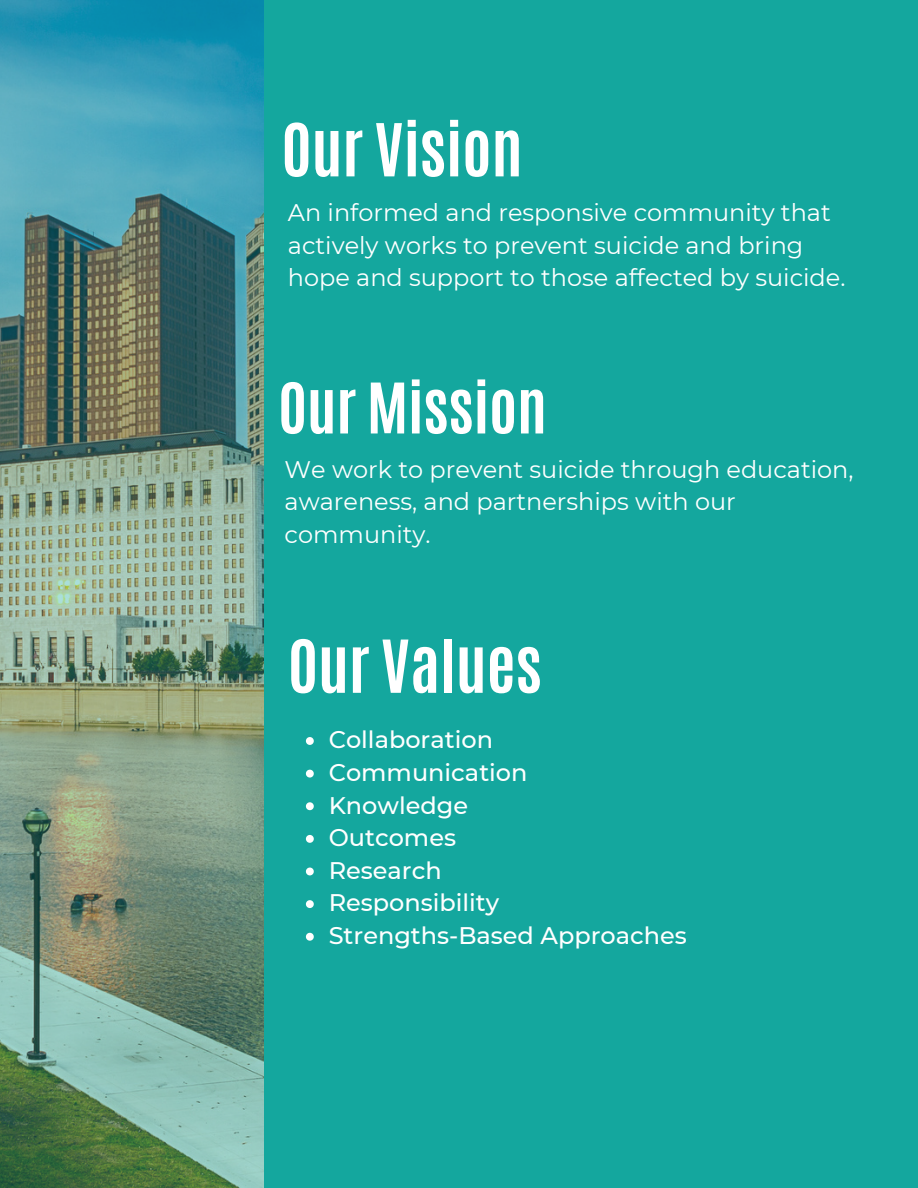
<style>
.page{position:relative;width:918px;height:1188px;background:#14a79e}
.page>*{position:absolute;margin:0;border:0;box-sizing:border-box;transform-origin:0 0}
.t1{font:700 61.95px "Antonio";color:#fff}
.t2{font:700 59.25px "Antonio";color:#fff}
.t3{font:24px/32.7px "Montserrat";color:#fff}
.t4{font:500 24px "Montserrat";color:#fff}
</style>
<div class="page">
<img style="left:0;top:0;width:263px;height:1188px">
<svg style="left:306px;top:737px;width:8px;height:8px"></svg>
<svg style="left:306px;top:770px;width:8px;height:8px"></svg>
<svg style="left:306px;top:802px;width:8px;height:8px"></svg>
<svg style="left:306px;top:835px;width:8px;height:8px"></svg>
<svg style="left:306px;top:868px;width:8px;height:7px"></svg>
<svg style="left:306px;top:900px;width:8px;height:8px"></svg>
<svg style="left:306px;top:933px;width:8px;height:8px"></svg>
<p class="t1" style="left:281px;top:106px;width:242px">Our Vision</p>
<h1 class="t3" style="left:288px;top:196px;width:559px">An informed and responsive community that actively works to prevent suicide and bring hope and support to those affected by suicide.</h1>
<h1 class="t2" style="left:278px;top:366px;width:270px">Our Mission</h1>
<p class="t3" style="left:285px;top:453px;width:570px">We work to prevent suicide through education, awareness, and partnerships with our community.</p>
<h1 class="t1" style="left:288px;top:622px;width:255px">Our Values</h1>
<p class="t4" style="left:329px;top:725px;width:166px">Collaboration</p>
<p class="t4" style="left:329px;top:758px;width:200px">Communication</p>
<p class="t4" style="left:329px;top:790px;width:141px">Knowledge</p>
<p class="t4" style="left:329px;top:823px;width:129px">Outcomes</p>
<p class="t4" style="left:329px;top:856px;width:115px">Research</p>
<p class="t4" style="left:329px;top:888px;width:172px">Responsibility</p>
<p class="t4" style="left:329px;top:921px;width:360px">Strengths-Based Approaches</p>
</div>
